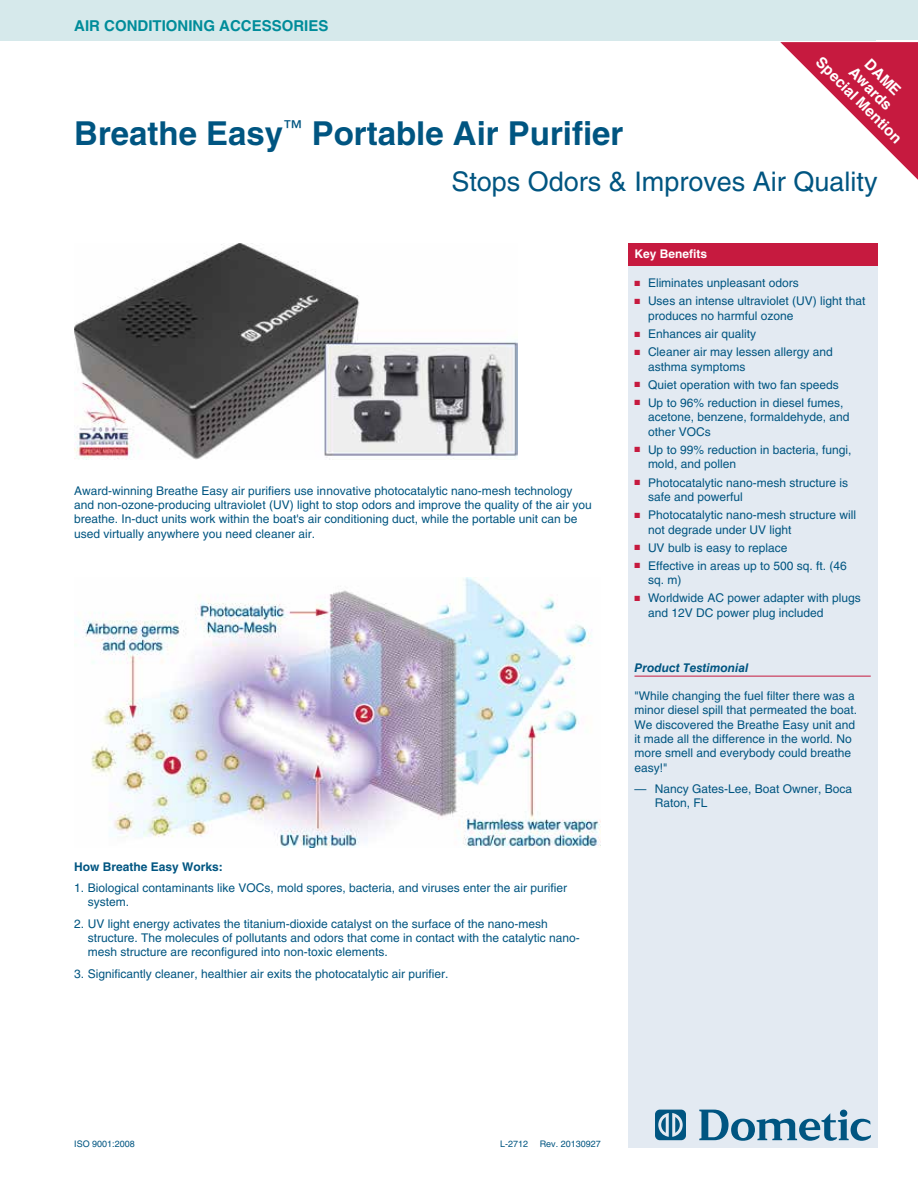
<style>
.page{position:relative;width:918px;height:1188px;background:#fff}
.page>*{position:absolute;margin:0;border:0;box-sizing:border-box;transform-origin:0 0}
.t1{font:700 33px "Helvetica LT Std";color:#005581}
.t2{font:27px "Helvetica LT Std";color:#005581}
.t3{font:700 15px "Helvetica LT Std";color:#008c9a}
.t4{font:700 15px/16.5px "Helvetica";color:#fff;text-align:center}
.t5{font:12px/14.4px "Helvetica LT Std";color:#005581}
.t6{font:700 12px "Helvetica LT Std";color:#005581}
.t7{font:italic 700 12px "Helvetica LT Std";color:#005581}
.t8{font:700 12px "Helvetica LT Std";color:#fff}
.t9{font:9px "Helvetica LT Std";color:#005581}
.s1{color:#c61a3f}
</style>
<div class="page">
<div style="left:0;top:0;width:918px;height:40px;background:#d6e9eb"></div>
<div style="left:628px;top:243px;width:250px;height:905px;background:#e3eaf2"></div>
<svg style="left:780px;top:42px;width:138px;height:138px"></svg>
<img style="left:74px;top:243px;width:444px;height:216px">
<img style="left:74px;top:578px;width:527px;height:269px">
<div style="left:628px;top:243px;width:250px;height:22px;background:#c61a3f"></div>
<hr style="left:634px;top:676px;width:237px;height:1px;background:#c61a3f">
<svg style="left:699px;top:1110px;width:172px;height:31px"></svg>
<svg style="left:655px;top:1110px;width:31px;height:30px"></svg>
<p class="t3" style="left:74px;top:17px;width:256px">AIR CONDITIONING ACCESSORIES</p>
<p class="t4" style="left:848px;top:31px;width:116px;rotate:45deg">DAME<br>Awards<br>Special Mention</p>
<h1 class="t1" style="left:74px;top:113px;width:551px">Breathe Easy<sup>™</sup> Portable Air Purifier</h1>
<h2 class="t2" style="left:451px;top:166px;width:428px">Stops Odors &amp; Improves Air Quality</h2>
<p class="t5" style="left:74px;top:483px;width:519px">Award-winning Breathe Easy air purifiers use innovative photocatalytic nano-mesh technology and non-ozone-producing ultraviolet (UV) light to stop odors and improve the quality of the air you breathe. In-duct units work within the boat's air conditioning duct, while the portable unit can be used virtually anywhere you need cleaner air.</p>
<p class="t6" style="left:74px;top:859px;width:150px">How Breathe Easy Works:</p>
<p class="t5" style="left:88px;top:881px;width:481px;text-indent:-14px">1. Biological contaminants like VOCs, mold spores, bacteria, and viruses enter the air purifier system.</p>
<p class="t5" style="left:88px;top:916px;width:494px;text-indent:-14px">2. UV light energy activates the titanium-dioxide catalyst on the surface of the nano-mesh structure. The molecules of pollutants and odors that come in contact with the catalytic nano&shy;mesh structure are reconfigured into non-toxic elements.</p>
<p class="t5" style="left:74px;top:966px;width:376px">3. Significantly cleaner, healthier air exits the photocatalytic air purifier.</p>
<p class="t8" style="left:634px;top:246px;width:74px">Key Benefits</p>
<p class="t5" style="left:635px;top:276px;width:166px"><span class="s1">■</span> Eliminates unpleasant odors</p>
<p class="t5" style="left:648px;top:294px;width:219px;text-indent:-13px"><span class="s1">■</span> Uses an intense ultraviolet (UV) light that produces no harmful ozone</p>
<p class="t5" style="left:635px;top:327px;width:123px"><span class="s1">■</span> Enhances air quality</p>
<p class="t5" style="left:648px;top:345px;width:186px;text-indent:-13px"><span class="s1">■</span> Cleaner air may lessen allergy and asthma symptoms</p>
<p class="t5" style="left:635px;top:377px;width:206px"><span class="s1">■</span> Quiet operation with two fan speeds</p>
<p class="t5" style="left:648px;top:396px;width:203px;text-indent:-13px"><span class="s1">■</span> Up to 96% reduction in diesel fumes, acetone, benzene, formaldehyde, and other VOCs</p>
<p class="t5" style="left:648px;top:443px;width:205px;text-indent:-13px"><span class="s1">■</span> Up to 99% reduction in bacteria, fungi, mold, and pollen</p>
<p class="t5" style="left:648px;top:475px;width:202px;text-indent:-13px"><span class="s1">■</span> Photocatalytic nano-mesh structure is safe and powerful</p>
<p class="t5" style="left:648px;top:508px;width:210px;text-indent:-13px"><span class="s1">■</span> Photocatalytic nano-mesh structure will not degrade under UV light</p>
<p class="t5" style="left:635px;top:540px;width:154px"><span class="s1">■</span> UV bulb is easy to replace</p>
<p class="t5" style="left:648px;top:558px;width:200px;text-indent:-13px"><span class="s1">■</span> Effective in areas up to 500 sq. ft. (46 sq. m)</p>
<p class="t5" style="left:648px;top:591px;width:214px;text-indent:-13px"><span class="s1">■</span> Worldwide AC power adapter with plugs and 12V DC power plug included</p>
<p class="t7" style="left:634px;top:660px;width:116px">Product Testimonial</p>
<p class="t5" style="left:634px;top:688px;width:224px">"While changing the fuel filter there was a minor diesel spill that permeated the boat.<br>We discovered the Breathe Easy unit and it made all the difference in the world. No more smell and everybody could breathe easy!"</p>
<p class="t5" style="left:655px;top:782px;width:199px;text-indent:-20px">— Nancy Gates-Lee, Boat Owner, Boca<br>Raton, FL</p>
<p class="t9" style="left:74px;top:1139px;width:62px">ISO 9001:2008</p>
<p class="t9" style="left:500px;top:1139px;width:30px">L-2712</p>
<p class="t9" style="left:540px;top:1139px;width:63px">Rev. 20130927</p>
</div>
